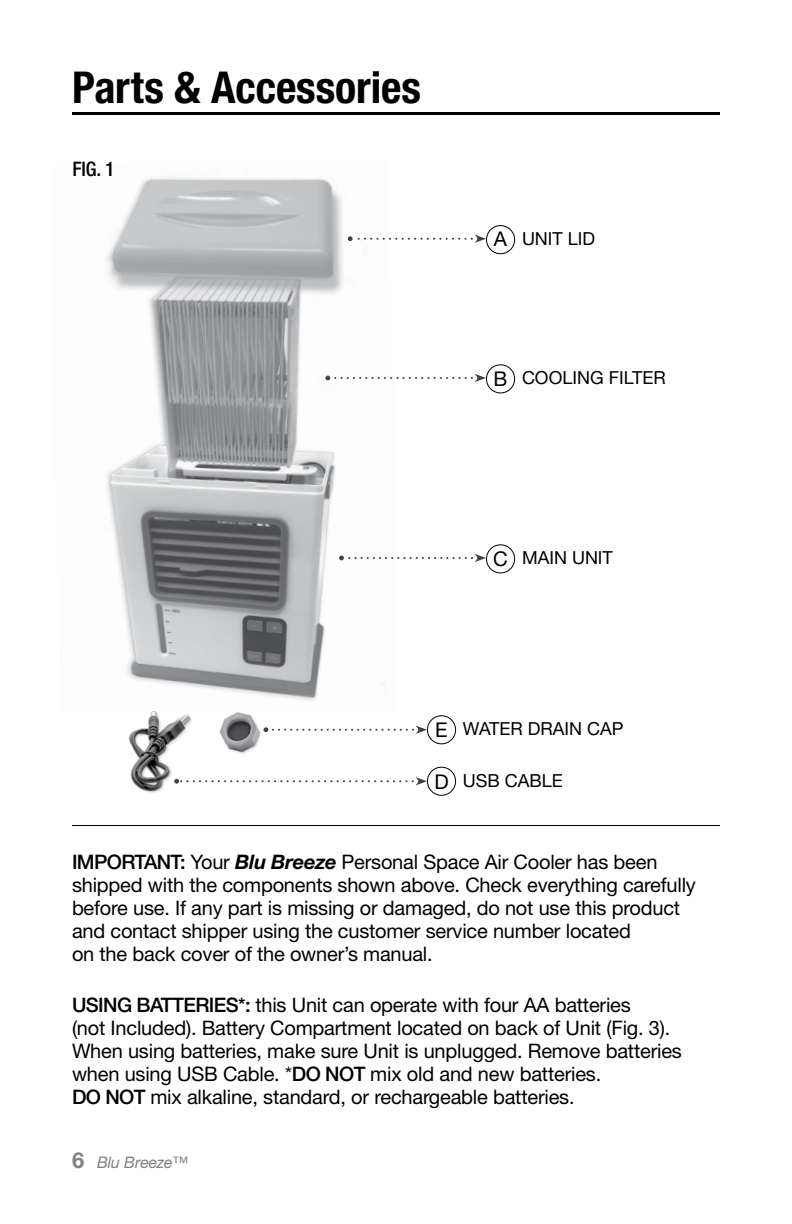
<style>
.page{position:relative;width:792px;height:1224px;background:#fff}
.page>*{position:absolute;margin:0;border:0;box-sizing:border-box;transform-origin:0 0}
.t1{font:700 condensed 44px "Helvetica Neue LT Std";letter-spacing:-.005em;color:#000}
.t2{font:20.4px "Helvetica Neue LT Std";color:#000}
.t3{font:20px/23px "Helvetica Neue LT Std";letter-spacing:-.01em;color:#000}
.t4{font:500 condensed 20px "Helvetica Neue LT Std";color:#000}
.t5{font:18px "Helvetica Neue LT Std";color:#000}
.t6{font:italic 16px "Helvetica Neue LT Std";letter-spacing:-.01em;color:#808285}
.s1{font-weight:500}
.s2{font-weight:700;font-style:italic}
.s3{font-weight:700;font-style:normal;font-size:22px}
</style>
<div class="page">
<img style="left:106px;top:177px;width:278px;height:524px">
<hr style="left:72px;top:112px;width:648px;height:3px;background:#000">
<hr style="left:72px;top:825px;width:648px;height:1px;background:#000">
<svg style="left:348px;top:235px;width:138px;height:8px"></svg>
<svg style="left:325px;top:374px;width:161px;height:8px"></svg>
<svg style="left:339px;top:554px;width:147px;height:8px"></svg>
<svg style="left:296px;top:726px;width:131px;height:8px"></svg>
<svg style="left:294px;top:777px;width:133px;height:8px"></svg>
<div style="left:486px;top:225px;width:29px;height:29px;border:1px solid #000;border-radius:50%"></div>
<div style="left:486px;top:364px;width:29px;height:29px;border:1px solid #000;border-radius:50%"></div>
<div style="left:486px;top:544px;width:29px;height:29px;border:1px solid #000;border-radius:50%"></div>
<div style="left:427px;top:715px;width:29px;height:29px;border:1px solid #000;border-radius:50%"></div>
<div style="left:427px;top:767px;width:29px;height:29px;border:1px solid #000;border-radius:50%"></div>
<img style="left:129px;top:711px;width:165px;height:82px">
<h1 class="t1" style="left:72px;top:61px;width:350px">Parts &amp; Accessories</h1>
<p class="t4" style="left:72px;top:157px;width:44px">FIG. 1</p>
<p class="t2" style="left:494px;top:227px;width:15px">A</p>
<p class="t5" style="left:522px;top:228px;width:75px">UNIT LID</p>
<p class="t2" style="left:494px;top:366px;width:15px">B</p>
<p class="t5" style="left:522px;top:367px;width:145px">COOLING FILTER</p>
<p class="t2" style="left:493px;top:546px;width:16px">C</p>
<p class="t5" style="left:522px;top:547px;width:92px">MAIN UNIT</p>
<p class="t2" style="left:435px;top:718px;width:14px">E</p>
<p class="t2" style="left:434px;top:769px;width:16px">D</p>
<p class="t5" style="left:463px;top:718px;width:162px">WATER DRAIN CAP</p>
<p class="t5" style="left:463px;top:770px;width:101px">USB CABLE</p>
<p class="t3" style="left:72px;top:850px;width:625px"><span class="s1">IMPORTANT:</span> Your <span class="s2">Blu Breeze</span> Personal Space Air Cooler has been shipped with the components shown above. Check everything carefully before use. If any part is missing or damaged, do not use this product and contact shipper using the customer service number located<br>on the back cover of the owner’s manual.</p>
<p class="t3" style="left:72px;top:994px;width:611px"><span class="s1">USING BATTERIES*:</span> this Unit can operate with four AA batteries<br>(not Included). Battery Compartment located on back of Unit (Fig. 3).<br>When using batteries, make sure Unit is unplugged. Remove batteries when using USB Cable. *<span class="s1">DO NOT</span> mix old and new batteries.<br><span class="s1">DO NOT</span> mix alkaline, standard, or rechargeable batteries.</p>
<p class="t6" style="left:72px;top:1152px;width:118px"><span class="s3">6</span> Blu Breeze™</p>
</div>
